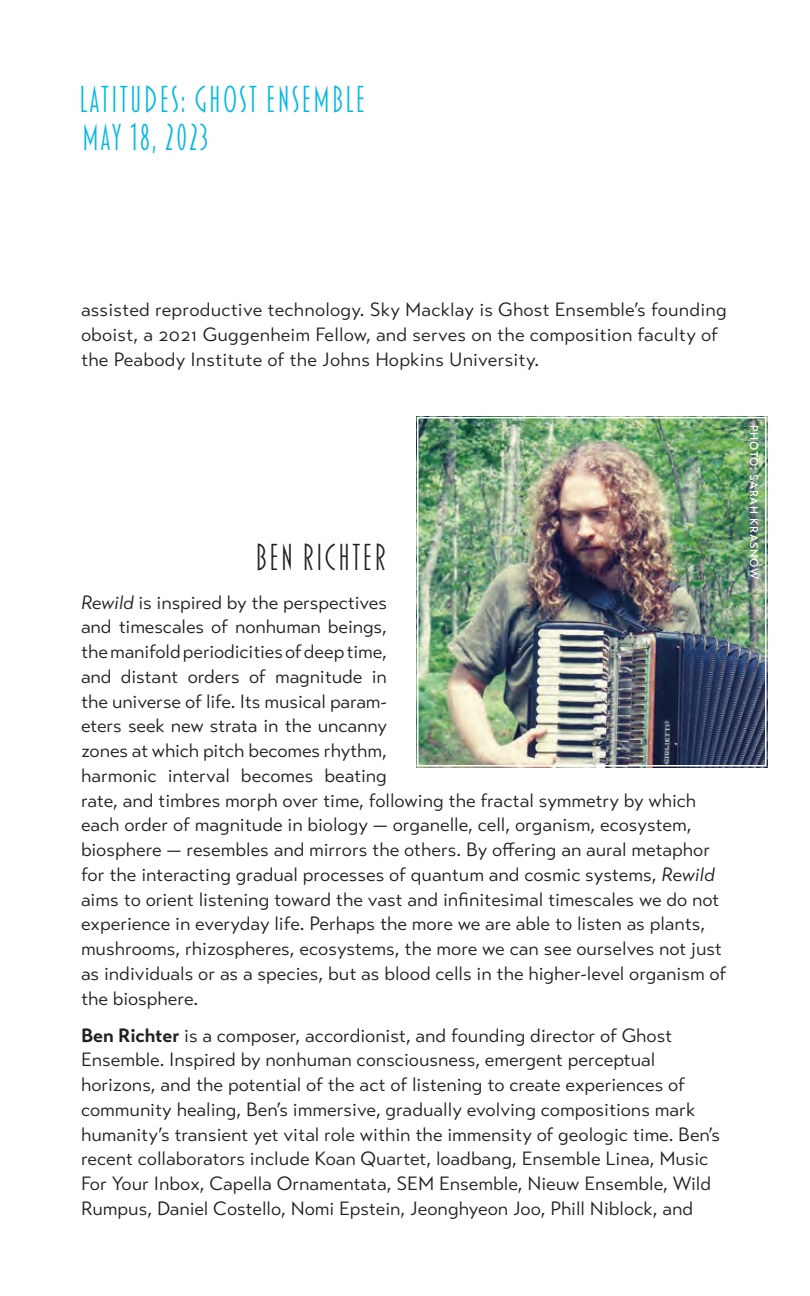
<style>
.page{position:relative;width:810px;height:1296px;background:#fff}
.page>*{position:absolute;margin:0;border:0;box-sizing:border-box;transform-origin:0 0}
.GE-Head{font:300 38.25px "Blakely";letter-spacing:-.005em;color:#00b8e4}
.GE-Head-2{font:300 38.25px "Blakely";color:#231f20}
.GE_text_regular{font:19.12px/24.8px "Transat Text Standard";color:#231f20}
.photo_credit{font:500 11.25px "Transat Text";letter-spacing:.05em;color:#fff}
.s1{font-style:italic}
.s2{font-family:"Transat Text";font-weight:700}
</style>
<div class="page">
<img style="left:416px;top:416px;width:352px;height:352px">
<div style="left:417px;top:417px;width:349px;height:349px;border:1px solid #fff"></div>
<p class="GE-Head" style="left:78px;top:81px;width:290px">LATITUDES: GHOST ENSEMBLE</p>
<p class="GE-Head" style="left:81px;top:120px;width:130px">MAY 18, 2023</p>
<p class="GE_text_regular" style="left:81px;top:297px;width:647px">assisted reproductive technology. Sky Macklay is Ghost Ensemble’s founding oboist, a 2021 Guggenheim Fellow, and serves on the composition faculty of the Peabody Institute of the Johns Hopkins University.</p>
<p class="GE-Head-2" style="left:255px;top:539px;width:134px">BEN RICHTER</p>
<p class="GE_text_regular" style="left:81px;top:590px;width:308px;text-align:justify"><span class="s1">Rewild</span> is inspired by the perspectives and timescales of nonhuman beings, the manifold periodicities of deep time, and distant orders of magnitude in the universe of life. Its musical param&shy;eters seek new strata in the uncanny zones at which pitch becomes rhythm, harmonic interval becomes beating</p>
<p class="GE_text_regular" style="left:81px;top:788px;width:647px">rate, and timbres morph over time, following the fractal symmetry by which each order of magnitude in biology — organelle, cell, organism, ecosystem, biosphere — resembles and mirrors the others. By offering an aural metaphor for the interacting gradual processes of quantum and cosmic systems, <span class="s1">Rewild </span>aims to orient listening toward the vast and infinitesimal timescales we do not experience in everyday life. Perhaps the more we are able to listen as plants, mushrooms, rhizospheres, ecosystems, the more we can see ourselves not just as individuals or as a species, but as blood cells in the higher-level organism of the biosphere.</p>
<p class="GE_text_regular" style="left:81px;top:1023px;width:641px"><span class="s2">Ben Richter</span> is a composer, accordionist, and founding director of Ghost Ensemble. Inspired by nonhuman consciousness, emergent perceptual horizons, and the potential of the act of listening to create experiences of community healing, Ben’s immersive, gradually evolving compositions mark humanity’s transient yet vital role within the immensity of geologic time. Ben’s recent collaborators include Koan Quartet, loadbang, Ensemble Linea, Music For Your Inbox, Capella Ornamentata, SEM Ensemble, Nieuw Ensemble, Wild Rumpus, Daniel Costello, Nomi Epstein, Jeonghyeon Joo, Phill Niblock, and</p>
<p class="photo_credit" style="left:761px;top:425px;width:155px;rotate:90deg">PHOTO: SARAH KRASNOW</p>
</div>
